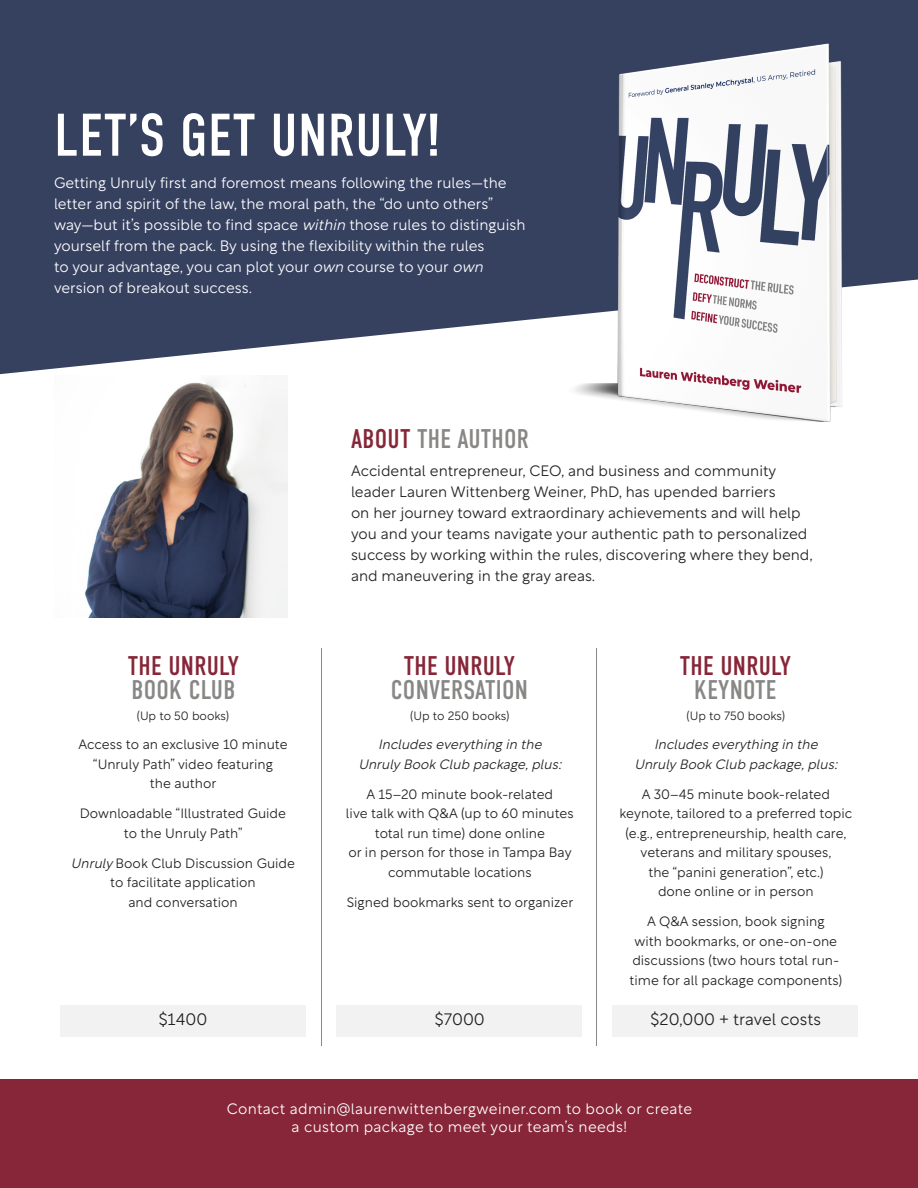
<style>
.page{position:relative;width:918px;height:1188px;background:#fff}
.page>*{position:absolute;margin:0;border:0;box-sizing:border-box;transform-origin:0 0}
.t1{font:60px "DIN Condensed";letter-spacing:.01em;color:#fff}
.t2{font:27px/24px "DIN Condensed";letter-spacing:.01em;color:#888786;text-align:center}
.t3{font:27px/24px "DIN Condensed";letter-spacing:.01em;color:#872638}
.t4{font:16.5px "Rotunda Variable";color:#231f20}
.t5{font:15px/21px "Rotunda Variable";color:#fff}
.t6{font:15px/21px "Rotunda Variable";color:#231f20}
.t7{font:15px/18px "Rotunda Variable";letter-spacing:.02em;color:#fff;text-align:center}
.t8{font:13.5px/19.5px "Rotunda Variable";color:#231f20;text-align:center}
.t9{font:italic 13.5px/19.5px "Rotunda Variable";color:#231f20;text-align:center}
.t10{font:12px "Rotunda Variable";color:#231f20}
.s1{font-style:italic}
.s2{color:#872638}
.s3{color:#888786}
</style>
<div class="page">
<div style="left:612px;top:1005px;width:245px;height:32px;background:#f2f2f2"></div>
<div style="left:336px;top:1005px;width:246px;height:32px;background:#f2f2f2"></div>
<div style="left:61px;top:1005px;width:245px;height:32px;background:#f2f2f2"></div>
<div style="left:0;top:1079px;width:918px;height:109px;background:#872638"></div>
<svg style="left:0;top:0;width:918px;height:374px;background:#454f6c"></svg>
<img style="left:84px;top:376px;width:204px;height:241px">
<img style="left:553px;top:31px;width:351px;height:391px">
<hr style="left:321px;top:648px;width:1px;height:398px;background:#888786">
<hr style="left:597px;top:648px;width:1px;height:398px;background:#888786">
<p class="t1" style="left:54px;top:102px;width:387px">LET’S GET UNRULY!</p>
<p class="t5" style="left:54px;top:171px;width:473px">Getting Unruly first and foremost means following the rules—the letter and spirit of the law, the moral path, the “do unto others” way—but it’s possible to find space <span class="s1">within</span> those rules to distinguish yourself from the pack. By using the flexibility within the rules<br>to your advantage, you can plot your <span class="s1">own</span> course to your <span class="s1">own </span>version of breakout success.</p>
<p class="t2" style="left:351px;top:428px;width:179px"><span class="s2">ABOUT</span> THE AUTHOR</p>
<p class="t6" style="left:351px;top:459px;width:463px">Accidental entrepreneur, CEO, and business and community leader Lauren Wittenberg Weiner, PhD, has upended barriers<br>on her journey toward extraordinary achievements and will help you and your teams navigate your authentic path to personalized success by working within the rules, discovering where they bend, and maneuvering in the gray areas.</p>
<p class="t3" style="left:128px;top:654px;width:113px">THE UNRULY<br><span class="s3">BOOK CLUB</span></p>
<p class="t2" style="left:391px;top:654px;width:139px"><span class="s2">THE UNRULY<br></span>CONVERSATION</p>
<p class="t3" style="left:680px;top:654px;width:113px;text-align:center">THE UNRULY<br><span class="s3">KEYNOTE</span></p>
<p class="t10" style="left:137px;top:705px;width:94px">(Up to 50 books)</p>
<p class="t10" style="left:410px;top:705px;width:101px">(Up to 250 books)</p>
<p class="t10" style="left:687px;top:705px;width:100px">(Up to 750 books)</p>
<p class="t8" style="left:78px;top:733px;width:211px">Access to an exclusive 10 minute “Unruly Path” video featuring<br>the author</p>
<p class="t8" style="left:80px;top:802px;width:208px">Downloadable “Illustrated Guide to the Unruly Path”</p>
<p class="t8" style="left:71px;top:852px;width:226px"><span class="s1">Unruly</span>Book Club Discussion Guide to facilitate application<br>and conversation</p>
<p class="t9" style="left:358px;top:733px;width:209px">Includeseverythingin the<br>UnrulyBookClub package,plus:</p>
<p class="t8" style="left:346px;top:783px;width:229px">A 15–20 minute book-related<br>live talk with Q&amp;A (up to 60 minutes total run time) done online<br>or in person for those in Tampa Bay commutable locations</p>
<p class="t8" style="left:347px;top:891px;width:228px">Signed bookmarks sent to organizer</p>
<p class="t9" style="left:634px;top:733px;width:209px">Includeseverythingin the<br>UnrulyBookClub package,plus:</p>
<p class="t8" style="left:620px;top:783px;width:234px">A 30–45 minute book-related keynote, tailored to a preferred topic (e.g., entrepreneurship, health care, veterans and military spouses,<br>the “panini generation”, etc.)<br>done online or in person</p>
<p class="t8" style="left:630px;top:910px;width:214px">A Q&amp;A session, book signing<br>with bookmarks, or one-on-one discussions (two hours total run&shy;time for all package components)</p>
<p class="t4" style="left:159px;top:1005px;width:50px">$1400</p>
<p class="t4" style="left:435px;top:1005px;width:51px">$7000</p>
<p class="t4" style="left:651px;top:1005px;width:172px">$20,000 + travel costs</p>
<p class="t7" style="left:227px;top:1098px;width:467px">Contact admin@laurenwittenbergweiner.com to book or create a custom package to meet your team’s needs!</p>
</div>
